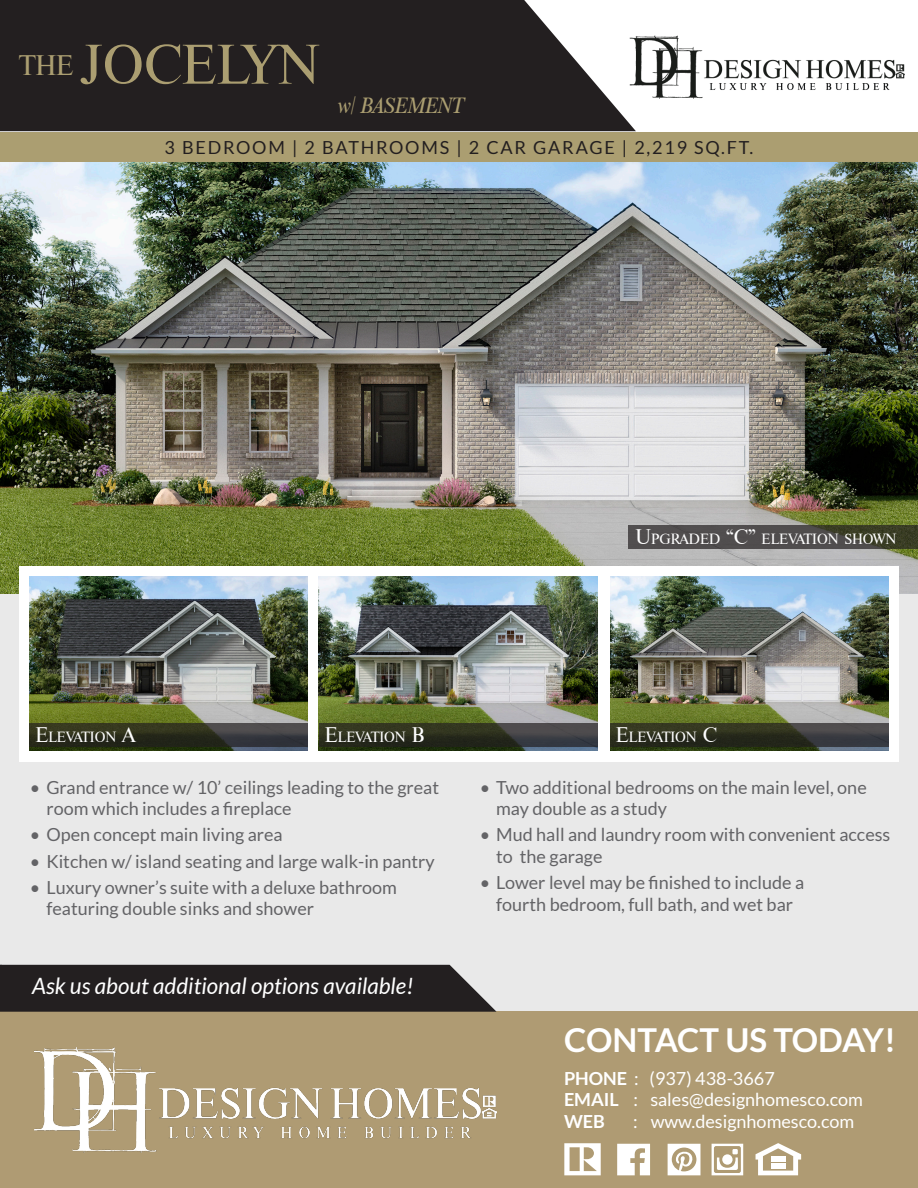
<style>
.page{position:relative;width:918px;height:1188px;background:#fff}
.page>*{position:absolute;margin:0;border:0;box-sizing:border-box;transform-origin:0 0}
.t1{font:54px "Thames";color:#ab9e71}
.t2{font:700 33px "Lato";color:#fff}
.t3{font:italic 22.5px "Lato";color:#fff}
.t4{font:italic 21px "Thames";color:#ab9e71}
.t5{font:18px/21.6px "Lato";color:#636366}
.t6{font:18px/21.6px "Lato";color:#fff}
.t7{font:18px "Lato";letter-spacing:.1em;color:#231f20}
.t8{font:14.1px "Thames";color:#fff}
.s1{font-size:20.1px}
.s2{font-weight:700}
</style>
<div class="page">
<img style="left:0;top:162px;width:918px;height:432px">
<div style="left:0;top:594px;width:918px;height:594px;background:#e9e9e9"></div>
<div style="left:0;top:1012px;width:918px;height:176px;background:#af9b73"></div>
<svg style="left:0;top:964px;width:497px;height:48px;background:#302c2d"></svg>
<svg style="left:0;top:0;width:636px;height:131px;background:#353132"></svg>
<img style="left:629px;top:35px;width:276px;height:63px">
<div style="left:19px;top:566px;width:880px;height:196px;background:#fff"></div>
<img style="left:610px;top:577px;width:278px;height:174px">
<img style="left:319px;top:577px;width:278px;height:174px">
<img style="left:30px;top:577px;width:278px;height:174px">
<svg style="left:610px;top:723px;width:278px;height:24px;background:#323429"></svg>
<svg style="left:628px;top:525px;width:290px;height:24px;background:#4a4943"></svg>
<svg style="left:319px;top:723px;width:278px;height:24px;background:#32352a"></svg>
<svg style="left:30px;top:723px;width:278px;height:24px;background:#323328"></svg>
<div style="left:0;top:132px;width:918px;height:30px;background:#ab9e71"></div>
<img style="left:34px;top:1048px;width:463px;height:105px">
<svg style="left:564px;top:1144px;width:37px;height:31px"></svg>
<svg style="left:617px;top:1144px;width:33px;height:31px"></svg>
<svg style="left:668px;top:1144px;width:32px;height:31px"></svg>
<svg style="left:756px;top:1143px;width:45px;height:32px"></svg>
<div style="left:771px;top:1156px;width:14px;height:5px;background:#fff"></div>
<div style="left:771px;top:1163px;width:14px;height:6px;background:#fff"></div>
<svg style="left:712px;top:1144px;width:31px;height:31px"></svg>
<p class="t1" style="left:19px;top:29px;width:302px"><sup>THE</sup> JOCELYN</p>
<p class="t4" style="left:339px;top:92px;width:127px">w/ BASEMENT</p>
<p class="t7" style="left:165px;top:137px;width:590px">3 BEDROOM | 2 BATHROOMS | 2 CAR GARAGE | 2,219 SQ.FT.</p>
<p class="t8" style="left:636px;top:530px;width:263px"><span class="s1">U</span>PGRADED <span class="s1">“C”</span> ELEVATION SHOWN</p>
<p class="t8" style="left:35px;top:728px;width:101px"><span class="s1">E</span>LEVATION <span class="s1">A</span></p>
<p class="t8" style="left:325px;top:728px;width:101px"><span class="s1">E</span>LEVATION <span class="s1">B</span></p>
<p class="t8" style="left:616px;top:728px;width:103px"><span class="s1">E</span>LEVATION <span class="s1">C</span></p>
<p class="t5" style="left:46px;top:776px;width:394px;text-indent:-16px">• Grand entrance w/ 10’ ceilings leading to the great room which includes a fireplace</p>
<p class="t5" style="left:30px;top:824px;width:254px">• Open concept main living area</p>
<p class="t5" style="left:30px;top:850px;width:406px">• Kitchen w/ island seating and large walk-in pantry</p>
<p class="t5" style="left:46px;top:876px;width:352px;text-indent:-16px">• Luxury owner’s suite with a deluxe bathroom featuring double sinks and shower</p>
<p class="t3" style="left:32px;top:973px;width:383px">Ask us about additional options available!</p>
<p class="t5" style="left:496px;top:776px;width:372px;text-indent:-16px">• Two additional bedrooms on the main level, one may double as a study</p>
<p class="t5" style="left:496px;top:824px;width:396px;text-indent:-16px">• Mud hall and laundry room with convenient access to the garage</p>
<p class="t5" style="left:480px;top:872px;width:326px;text-align:center">• Lower level may be finished to include a fourth bedroom, full bath, and wet bar</p>
<p class="t2" style="left:564px;top:1021px;width:333px">CONTACT US TODAY!</p>
<p class="t6" style="left:564px;top:1067px;width:212px"><span class="s2">PHONE</span> : (937) 438-3667</p>
<p class="t6" style="left:564px;top:1089px;width:300px"><span class="s2">EMAIL</span> : sales@designhomesco.com<br><span class="s2">WEB</span></p>
<p class="t6" style="left:633px;top:1111px;width:223px">: www.designhomesco.com</p>
</div>
